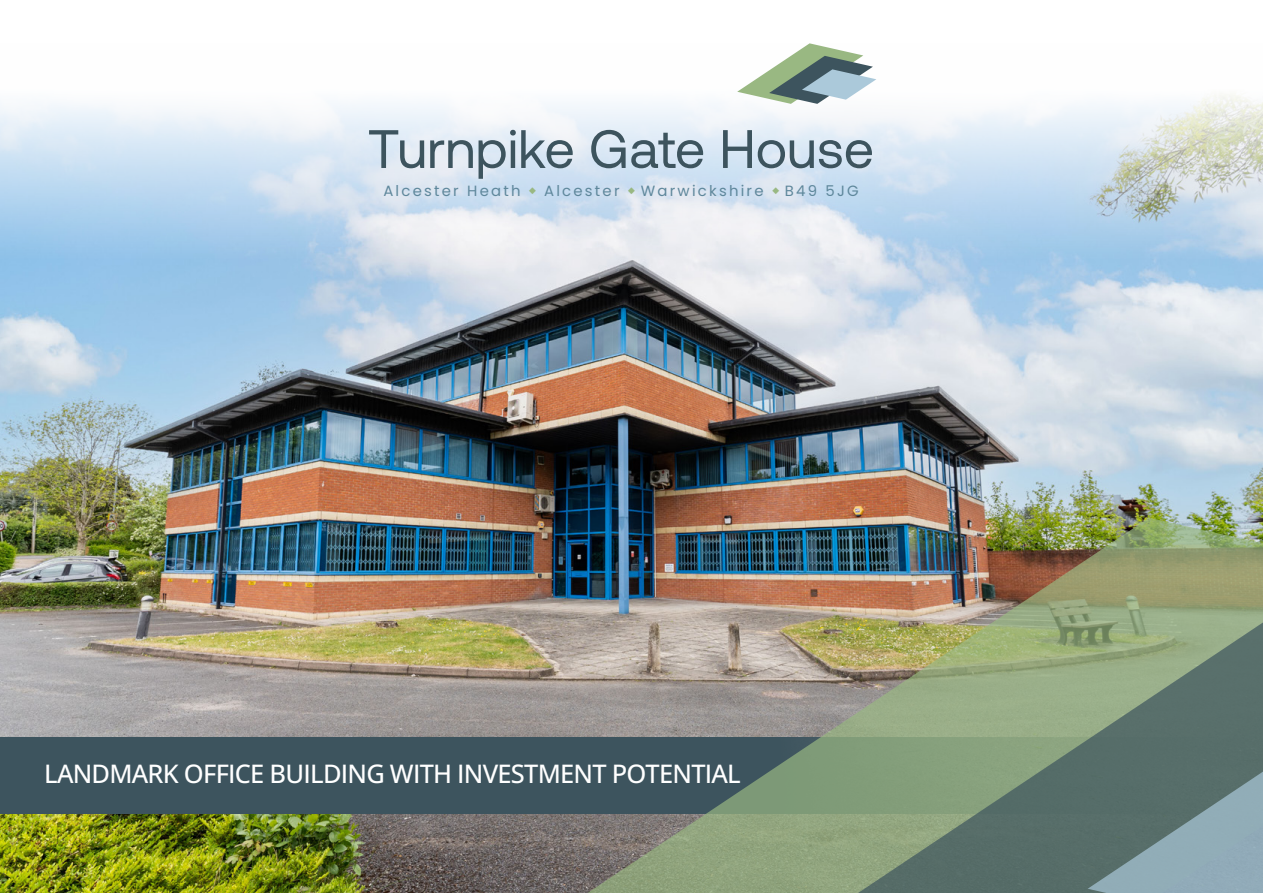
<style>
.page{position:relative;width:1263px;height:893px;background:#fff}
.page>*{position:absolute;margin:0;border:0;box-sizing:border-box;transform-origin:0 0}
.t1{font:54px "Aeonik";color:#3d545e}
.t2{font:500 25.5px "Open Sans";letter-spacing:-.03em;color:#fff}
.t3{font:14.85px "Poppins";letter-spacing:.15em;color:#5e879b}
.s1{color:#99b882}
</style>
<div class="page">
<img style="left:0;top:95px;width:1263px;height:798px">
<div style="left:0;top:737px;width:1263px;height:76px;background:#3d545e"></div>
<svg style="left:735px;top:43px;width:142px;height:61px"></svg>
<img style="left:557px;top:518px;width:706px;height:375px">
<svg style="left:815px;top:617px;width:448px;height:276px;background:#849678"></svg>
<svg style="left:1081px;top:726px;width:182px;height:167px;background:#6b8484"></svg>
<h1 class="t1" style="left:368px;top:119px;width:508px">Turnpike Gate House</h1>
<p class="t3" style="left:383px;top:182px;width:477px">Alcester Heath <span class="s1">◆</span> Alcester <span class="s1">◆</span> Warwickshire <span class="s1">◆</span> B49 5JG</p>
<p class="t2" style="left:44px;top:756px;width:698px">LANDMARK OFFICE BUILDING WITH INVESTMENT POTENTIAL</p>
</div>
